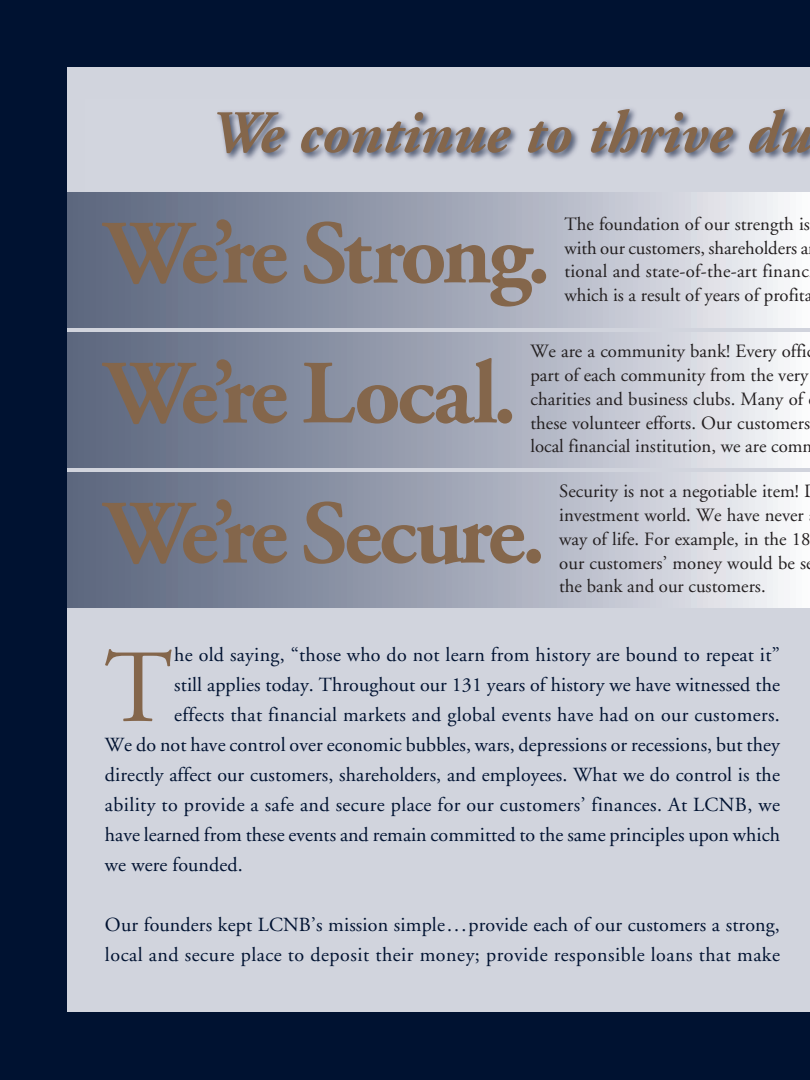
<style>
.page{position:relative;width:810px;height:1080px;background:#001231}
.page>*{position:absolute;margin:0;border:0;box-sizing:border-box;transform-origin:0 0}
.t1{font:103.62px "Adobe Garamond";color:#84664b}
.t2{font:700 90px "Adobe Garamond";letter-spacing:-.05em;color:#84664b}
.t3{font:700 90px "Adobe Garamond";letter-spacing:-.03em;color:#84664b}
.t4{font:italic 700 60px "Adobe Garamond";color:#84664b}
.t5{font:20px "Adobe Garamond";letter-spacing:.005em;color:#001231}
.t6{font:20px/30px "Adobe Garamond";letter-spacing:.025em;color:#001231}
.t7{font:18.75px/23.8px "Adobe Garamond";color:#231f20}
</style>
<div class="page">
<div style="left:68px;top:68px;width:742px;height:944px;background:#d1d4dd"></div>
<img style="left:218px;top:109px;width:592px;height:51px">
<div style="left:68px;top:192px;width:742px;height:136px;background:linear-gradient(to right,#545f79,#f0f1f5)"></div>
<div style="left:68px;top:332px;width:742px;height:136px;background:linear-gradient(to right,#545f79,#f0f1f5)"></div>
<div style="left:68px;top:472px;width:742px;height:136px;background:linear-gradient(to right,#545f79,#f0f1f5)"></div>
<p class="t4" style="left:209px;top:109px;width:604px">We continue to thrive du</p>
<p class="t2" style="left:105px;top:218px;width:447px">We’re Strong.</p>
<p class="t7" style="left:564px;top:214px;width:249px">The foundation of our strength is with our customers, shareholders a tional and state-of-the-art financ which is a result of years of profita</p>
<p class="t3" style="left:105px;top:358px;width:413px">We’re Local.</p>
<p class="t7" style="left:530px;top:341px;width:281px">We are a community bank! Every offi part of each community from the very charities and business clubs. Many of these volunteer efforts. Our customers local financial institution, we are com</p>
<p class="t2" style="left:105px;top:498px;width:442px">We’re Secure.</p>
<p class="t7" style="left:559px;top:481px;width:253px">Security is not a negotiable item! investment world. We have never way of life. For example, in the 18 our customers’ money would be s the bank and our customers.</p>
<p class="t1" style="left:104px;top:647px;width:70px">T</p>
<p class="t5" style="left:174px;top:647px;width:607px">he old saying, “those who do not learn from history are bound to repeat it”</p>
<p class="t5" style="left:174px;top:677px;width:607px">still applies today. Throughout our 131 years of history we have witnessed the</p>
<p class="t5" style="left:174px;top:707px;width:607px">effects that financial markets and global events have had on our customers.</p>
<p class="t5" style="left:105px;top:737px;width:676px">We do not have control over economic bubbles, wars, depressions or recessions, but they</p>
<p class="t5" style="left:105px;top:767px;width:676px">directly affect our customers, shareholders, and employees. What we do control is the</p>
<p class="t5" style="left:105px;top:797px;width:677px">ability to provide a safe and secure place for our customers’ finances. At LCNB, we</p>
<p class="t5" style="left:105px;top:827px;width:677px">have learned from these events and remain committed to the same principles upon which</p>
<p class="t5" style="left:105px;top:857px;width:139px">we were founded.</p>
<p class="t6" style="left:105px;top:911px;width:677px">Our founders kept LCNB’s mission simple...provide each of our customers a strong, local and secure place to deposit their money; provide responsible loans that make</p>
</div>
